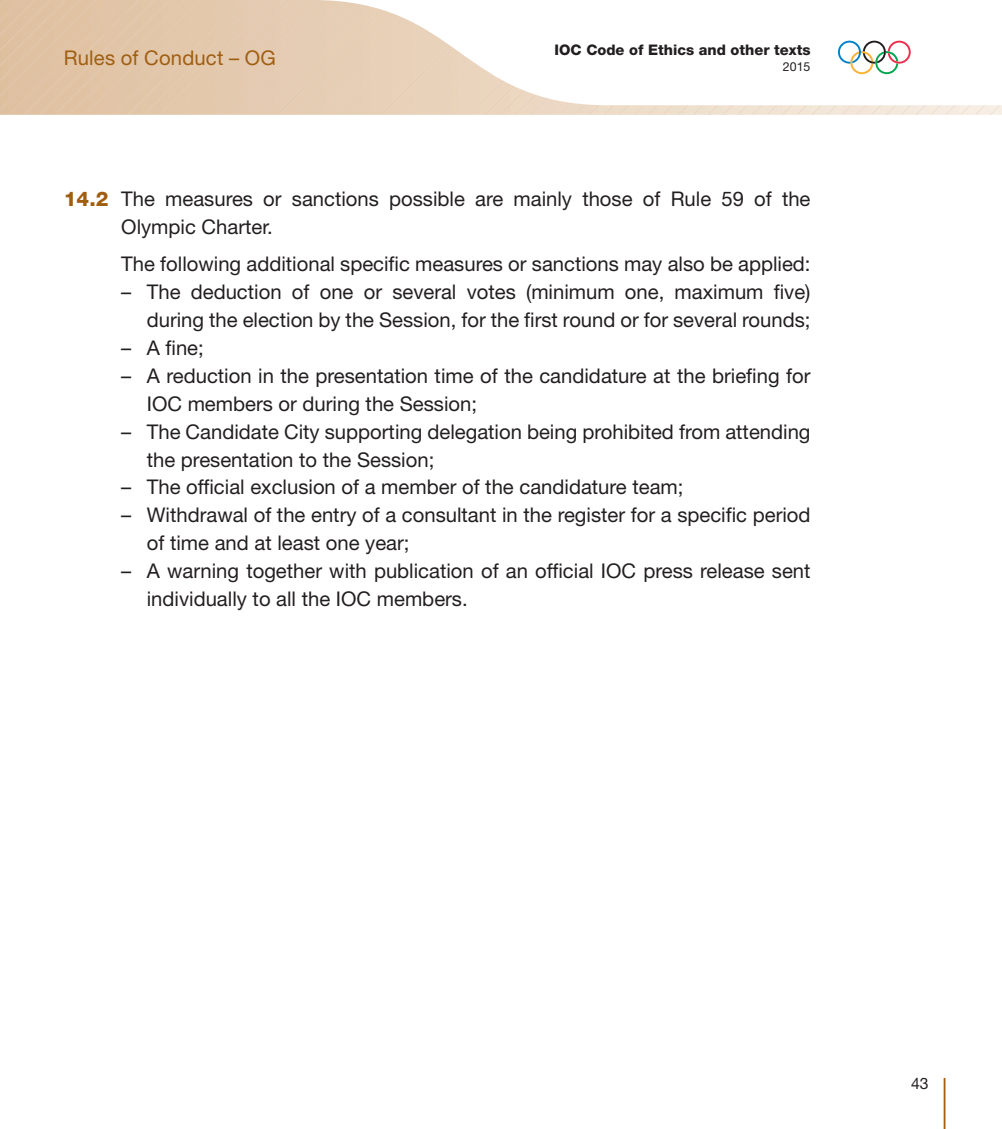
<style>
.page{position:relative;width:1002px;height:1129px;background:#fff}
.page>*{position:absolute;margin:0;border:0;box-sizing:border-box;transform-origin:0 0}
.t1{font:20.25px/27.9px "Helvetica Neue LT Std";color:#231f20}
.t2{font:20.25px "Helvetica Neue LT Std";letter-spacing:.01em;color:#a05e11}
.t3{font:15.75px "Helvetica Neue LT Std";color:#231f20}
.t4{font:800 14.62px "Helvetica Neue LT Std";color:#231f20}
.t5{font:12.38px "Helvetica Neue LT Std";color:#231f20}
.s1{font-weight:800;color:#a05e11}
</style>
<div class="page">
<hr style="left:943px;top:1078px;width:2px;height:51px;background:#a05e11">
<svg style="left:0;top:0;width:1001px;height:115px"></svg>
<p class="t2" style="left:64px;top:45px;width:213px">Rules of Conduct – OG</p>
<p class="t4" style="left:554px;top:41px;width:257px">IOC Code of Ethics and other texts</p>
<p class="t5" style="left:782px;top:59px;width:29px">2015</p>
<p class="t1" style="left:121px;top:184px;width:690px;text-indent:-57px"><span class="s1">14.2</span> The measures or sanctions possible are mainly those of Rule 59 of the<br>Olympic Charter.</p>
<p class="t1" style="left:121px;top:250px;width:690px">The following additional specific measures or sanctions may also be applied:</p>
<p class="t1" style="left:121px;top:278px;width:690px;text-align:right">– The deduction of one or several votes (minimum one, maximum five) during the election by the Session, for the first round or for several rounds;</p>
<p class="t1" style="left:121px;top:333px;width:84px">– A fine;</p>
<p class="t1" style="left:147px;top:361px;width:665px;text-indent:-26px">– A reduction in the presentation time of the candidature at the briefing for<br>IOC members or during the Session;</p>
<p class="t1" style="left:147px;top:417px;width:665px;text-indent:-26px">– The Candidate City supporting delegation being prohibited from attending the presentation to the Session;</p>
<p class="t1" style="left:121px;top:473px;width:563px">– The official exclusion of a member of the candidature team;</p>
<p class="t1" style="left:147px;top:501px;width:665px;text-indent:-26px">– Withdrawal of the entry of a consultant in the register for a specific period of time and at least one year;</p>
<p class="t1" style="left:147px;top:557px;width:665px;text-indent:-26px">– A warning together with publication of an official IOC press release sent individually to all the IOC members.</p>
<p class="t3" style="left:910px;top:1074px;width:19px">43</p>
</div>
